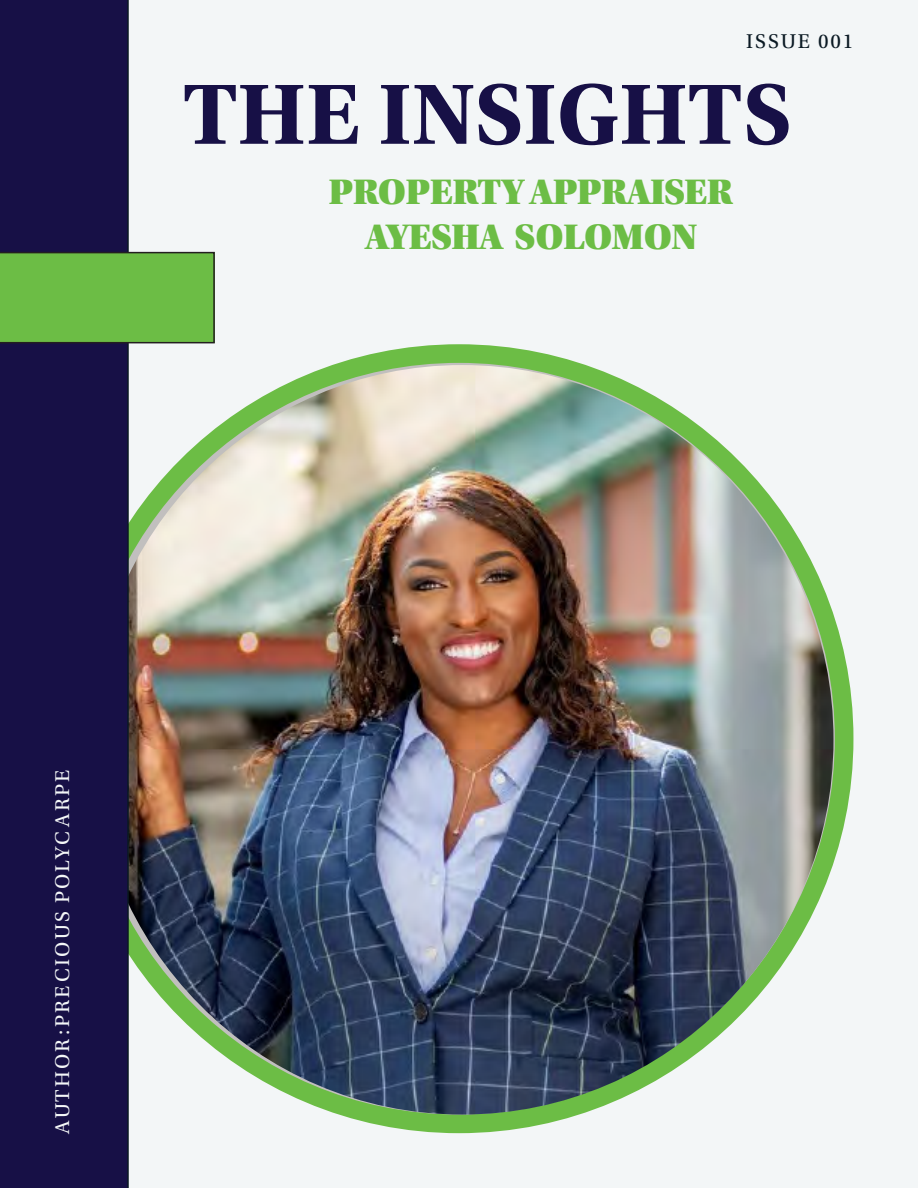
<style>
.page{position:relative;width:918px;height:1188px;background:#f3f6f7}
.page>*{position:absolute;margin:0;border:0;box-sizing:border-box;transform-origin:0 0}
.Main_Heading{font:700 90px "Utopia Std";color:#171046}
.Subheading{font:37.5px "Utopia Std Black Headline";color:#6cbd45}
.Page_Detail_2{font:21px "Utopia Std";letter-spacing:.1em;color:#f3f6f7}
.Page_Detail_2-2{font:21px "Utopia Std";letter-spacing:.1em;color:#0a1923}
</style>
<div class="page">
<img style="left:129px;top:365px;width:704px;height:750px">
<div style="left:0;top:0;width:129px;height:1188px;background:#171046"></div>
<div style="left:0;top:252px;width:215px;height:91px;background:#6cbd45"></div>
<p class="Page_Detail_2-2" style="left:746px;top:30px;width:109px">ISSUE 001</p>
<p class="Main_Heading" style="left:183px;top:62px;width:610px">THE INSIGHTS</p>
<p class="Subheading" style="left:329px;top:173px;width:406px">PROPERTY APPRAISER</p>
<p class="Subheading" style="left:366px;top:218px;width:332px">AYESHA SOLOMON</p>
<p class="Page_Detail_2" style="left:51px;top:1134px;width:365px;rotate:-90deg">AUTHOR :PRECIOUS POLYC ARPE</p>
</div>
